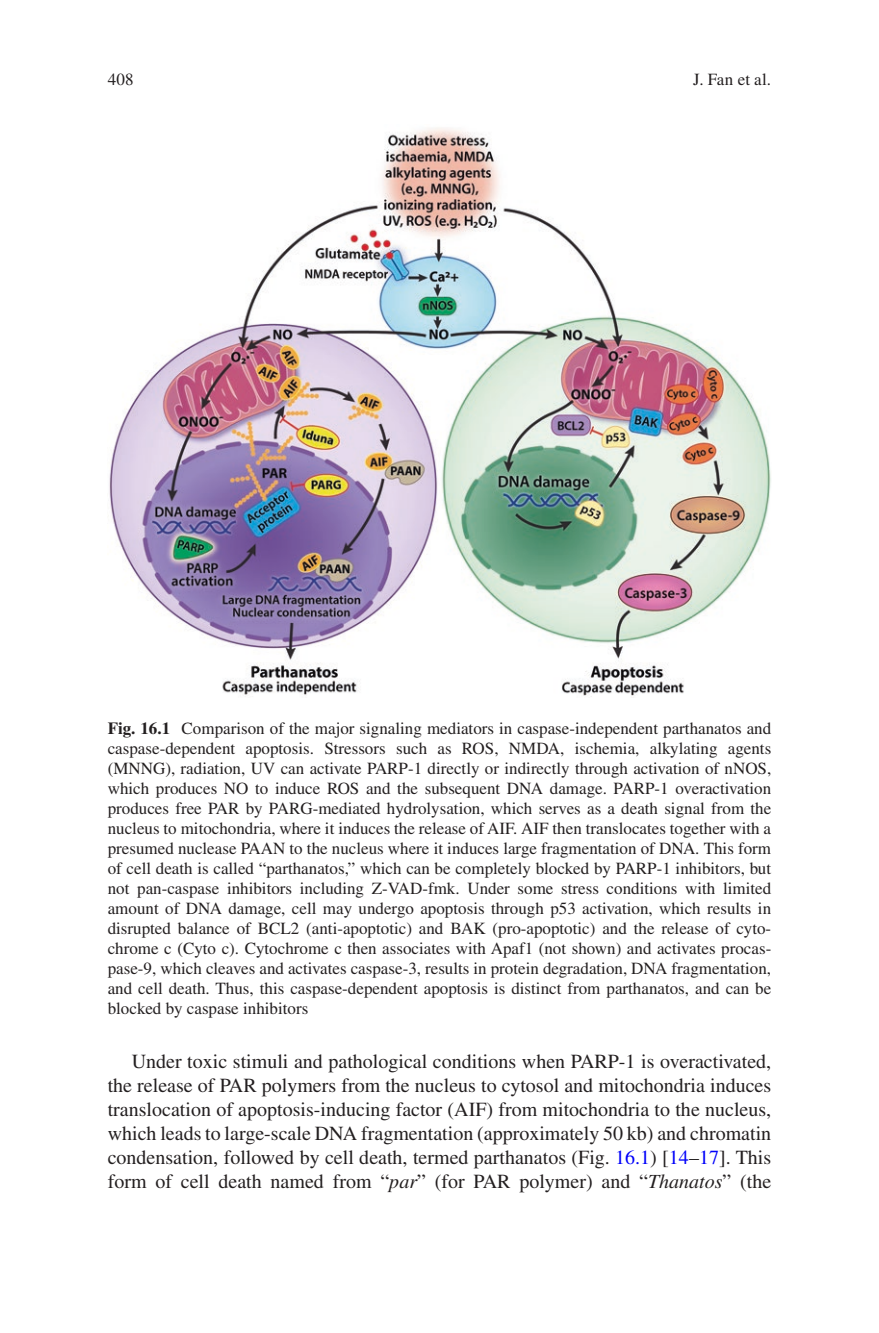
<style>
.page{position:relative;width:879px;height:1333px;background:#fff}
.page>*{position:absolute;margin:0;border:0;box-sizing:border-box;transform-origin:0 0}
.t1{font:20px/24px "Lswxrg Times LT Std";color:#231f20;text-align:justify}
.t2{font:17px/20px "Lswxrg Times LT Std";color:#231f20;text-align:justify}
.t3{font:17px "Ljbvvh Times LT Std";letter-spacing:.015em;color:#231f20}
.s1{font-family:"Xnldyh Times LT Std";font-weight:700}
.s2{color:#0000fa}
.s3{font-family:"Nsnwnv Times LT Std";font-style:italic}
</style>
<div class="page">
<img style="left:109px;top:128px;width:662px;height:569px">
<p class="t2" style="left:108px;top:69px;width:28px">408</p>
<p class="t3" style="left:693px;top:70px;width:80px">J. Fan et al.</p>
<p class="t2" style="left:108px;top:717px;width:665px"><span class="s1">Fig. 16.1</span> Comparison of the major signaling mediators in caspase-independent parthanatos and caspase-dependent apoptosis. Stressors such as ROS, NMDA, ischemia, alkylating agents (MNNG), radiation, UV can activate PARP-1 directly or indirectly through activation of nNOS, which produces NO to induce ROS and the subsequent DNA damage. PARP-1 overactivation produces free PAR by PARG-mediated hydrolysation, which serves as a death signal from the nucleus to mitochondria, where it induces the release of AIF. AIF then translocates together with a presumed nuclease PAAN to the nucleus where it induces large fragmentation of DNA. This form of cell death is called “parthanatos,” which can be completely blocked by PARP-1 inhibitors, but not pan-caspase inhibitors including Z-VAD-fmk. Under some stress conditions with limited amount of DNA damage, cell may undergo apoptosis through p53 activation, which results in disrupted balance of BCL2 (anti-apoptotic) and BAK (pro-apoptotic) and the release of cyto&shy;chrome c (Cyto c). Cytochrome c then associates with Apaf1 (not shown) and activates procas&shy;pase-9, which cleaves and activates caspase-3, results in protein degradation, DNA fragmentation, and cell death. Thus, this caspase-dependent apoptosis is distinct from parthanatos, and can be blocked by caspase inhibitors</p>
<p class="t1" style="left:108px;top:1049px;width:665px;text-indent:24px">Under toxic stimuli and pathological conditions when PARP-1 is overactivated, the release of PAR polymers from the nucleus to cytosol and mitochondria induces translocation of apoptosis-inducing factor (AIF) from mitochondria to the nucleus, which leads to large-scale DNA fragmentation (approximately 50 kb) and chromatin condensation, followed by cell death, termed parthanatos (Fig. <span class="s2">16.1</span>) [<span class="s2">14</span>–<span class="s2">17</span>]. This form of cell death named from “<span class="s3">par</span>” (for PAR polymer) and “<span class="s3">Thanatos</span>” (the</p>
</div>
